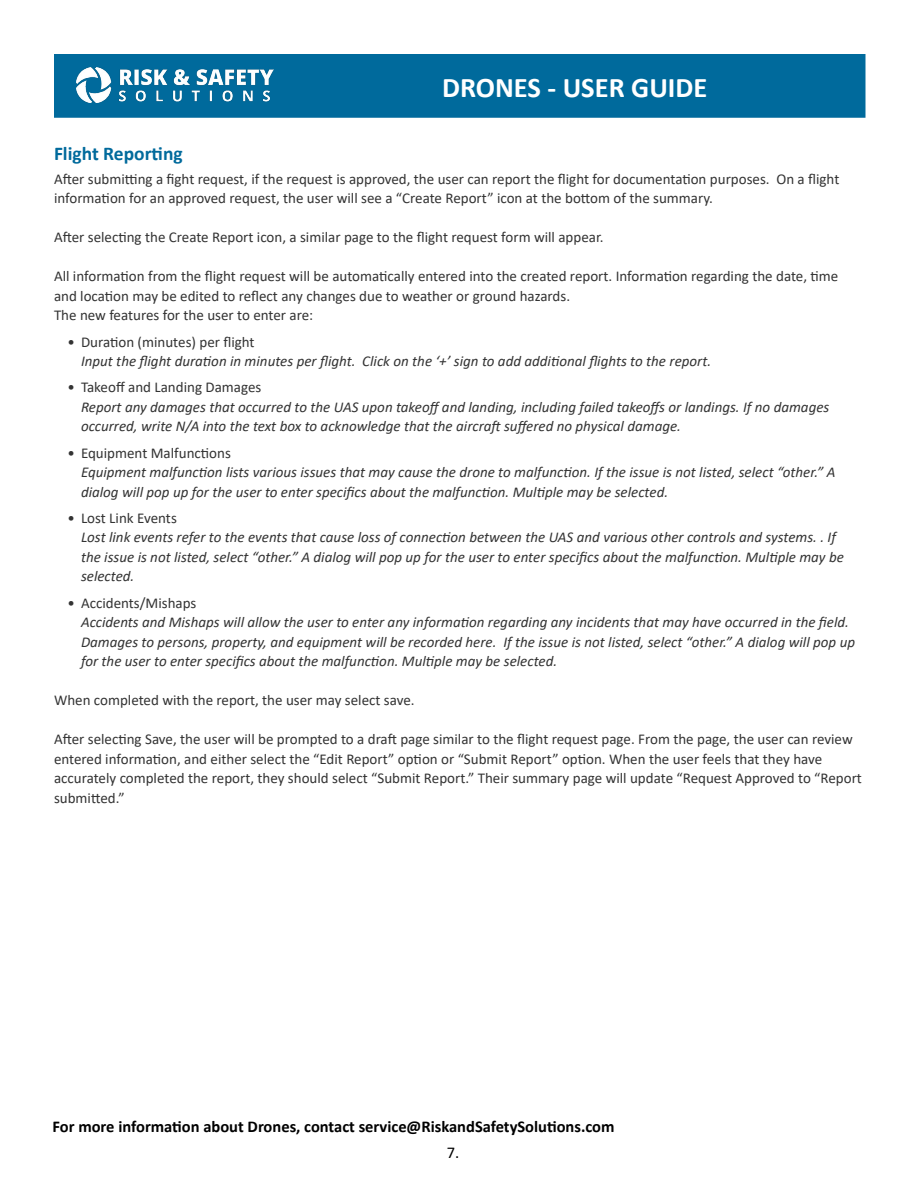
<style>
.page{position:relative;width:918px;height:1188px;background:#fff}
.page>*{position:absolute;margin:0;border:0;box-sizing:border-box;transform-origin:0 0}
.t1{font:700 28.5px "Calibri";color:#fff}
.t2{font:700 19.5px "Calibri";color:#006a9c}
.t3{font:700 16.5px "Calibri";color:#000}
.t4{font:16.5px "Calibri";color:#000}
.t5{font:15px/19.5px "Calibri";color:#333}
.t6{font:italic 15px/19.5px "Calibri";color:#333}
</style>
<div class="page">
<div style="left:54px;top:54px;width:812px;height:64px;background:#006a9c;border:2px solid #006a9c"></div>
<img style="left:77px;top:68px;width:196px;height:35px">
<h1 class="t1" style="left:442px;top:67px;width:267px">DRONES - USER GUIDE</h1>
<h2 class="t2" style="left:54px;top:140px;width:130px">Flight Reporting</h2>
<p class="t5" style="left:54px;top:169px;width:787px">After submitting a fight request, if the request is approved, the user can report the flight for documentation purposes. On a flight information for an approved request, the user will see a “Create Report” icon at the bottom of the summary.</p>
<p class="t5" style="left:54px;top:227px;width:551px">After selecting the Create Report icon, a similar page to the flight request form will appear.</p>
<p class="t5" style="left:54px;top:266px;width:786px">All information from the flight request will be automatically entered into the created report. Information regarding the date, time and location may be edited to reflect any changes due to weather or ground hazards.<br>The new features for the user to enter are:</p>
<p class="t5" style="left:68px;top:331px;width:189px">• Duration (minutes) per flight</p>
<p class="t6" style="left:81px;top:351px;width:632px">Input the flight duration in minutes per flight. Click on the ‘+’ sign to add additional flights to the report.</p>
<p class="t5" style="left:68px;top:377px;width:195px">• Takeoff and Landing Damages</p>
<p class="t6" style="left:81px;top:396px;width:750px">Report any damages that occurred to the UAS upon takeoff and landing, including failed takeoffs or landings. If no damages occurred, write N/A into the text box to acknowledge that the aircraft suffered no physical damage.</p>
<p class="t5" style="left:68px;top:442px;width:165px">• Equipment Malfunctions</p>
<p class="t6" style="left:81px;top:462px;width:756px">Equipment malfunction lists various issues that may cause the drone to malfunction. If the issue is not listed, select “other.” A dialog will pop up for the user to enter specifics about the malfunction. Multiple may be selected.</p>
<p class="t5" style="left:68px;top:508px;width:111px">• Lost Link Events</p>
<p class="t6" style="left:81px;top:527px;width:764px">Lost link events refer to the events that cause loss of connection between the UAS and various other controls and systems. . If the issue is not listed, select “other.” A dialog will pop up for the user to enter specifics about the malfunction. Multiple may be selected.</p>
<p class="t5" style="left:68px;top:592px;width:130px">• Accidents/Mishaps</p>
<p class="t6" style="left:81px;top:612px;width:776px">Accidents and Mishaps will allow the user to enter any information regarding any incidents that may have occurred in the field.<br>Damages to persons, property, and equipment will be recorded here. If the issue is not listed, select “other.” A dialog will pop up for the user to enter specifics about the malfunction. Multiple may be selected.</p>
<p class="t5" style="left:54px;top:690px;width:362px">When completed with the report, the user may select save.</p>
<p class="t5" style="left:54px;top:729px;width:809px">After selecting Save, the user will be prompted to a draft page similar to the flight request page. From the page, the user can review entered information, and either select the “Edit Report” option or “Submit Report” option. When the user feels that they have accurately completed the report, they should select “Submit Report.” Their summary page will update “Request Approved to “Report submitted.”</p>
<p class="t3" style="left:52px;top:1115px;width:564px">For more information about Drones, contact service@RiskandSafetySolutions.com</p>
<p class="t4" style="left:447px;top:1141px;width:14px">7.</p>
</div>
